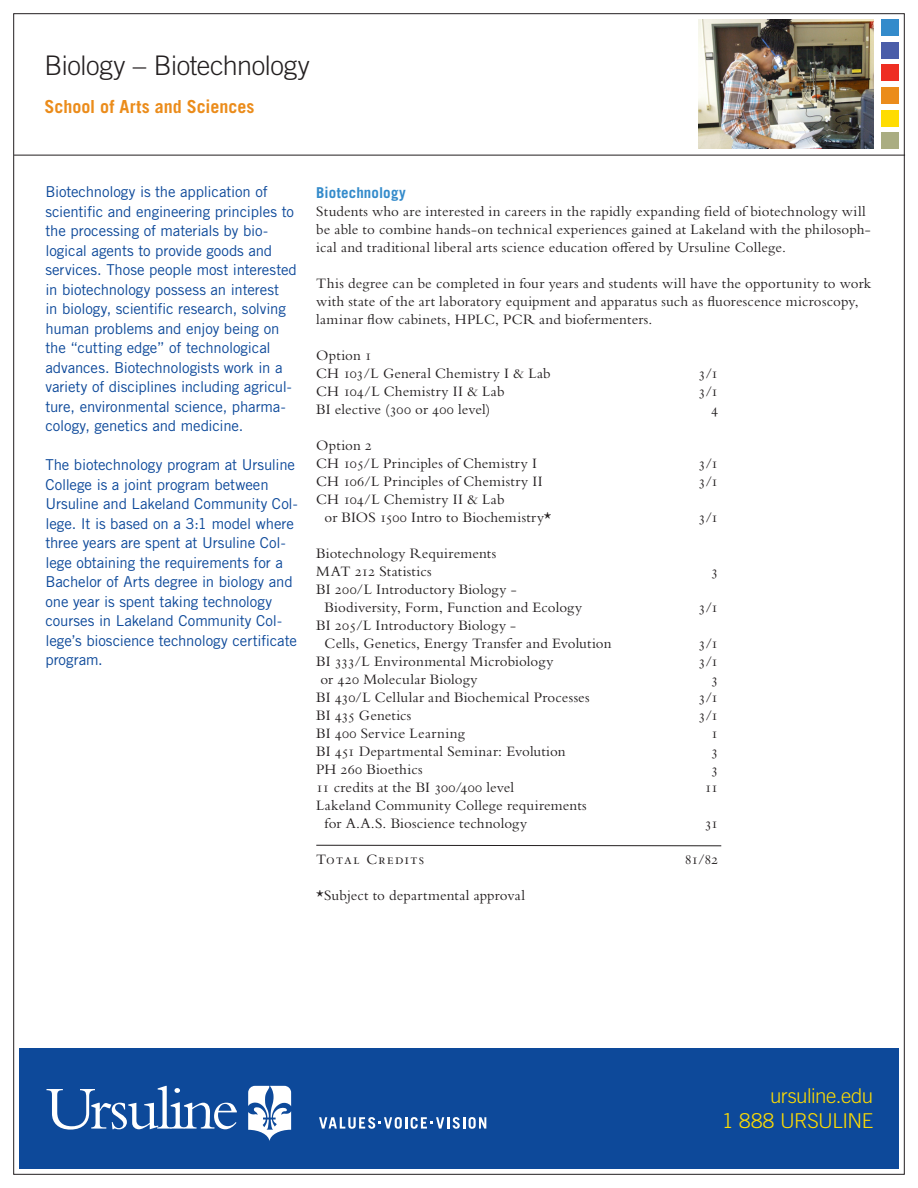
<style>
.page{position:relative;width:918px;height:1188px;background:#fff}
.page>*{position:absolute;margin:0;border:0;box-sizing:border-box;transform-origin:0 0}
.t1{font:300 27px "Trade Gothic LT Std";letter-spacing:-.015em;color:#231f20}
.t2{font:300 20.4px "Trade Gothic LT Std";letter-spacing:-.025em;color:#ffdc01}
.t3{font:700 18px "Trade Gothic LT Std";color:#eb8c1b}
.t4{font:15px/18px "Bembo Std";letter-spacing:.005em;color:#231f20}
.t5{font:15px/19.5px "Trade Gothic LT Std";letter-spacing:-.01em;color:#0d499a}
.t6{font:700 15px "Trade Gothic LT Std";letter-spacing:.005em;color:#348bcb}
.t7{font:15px "Bembo Std";letter-spacing:.09em;color:#231f20}
</style>
<div class="page">
<div style="left:20px;top:1048px;width:879px;height:121px;background:#0d499a"></div>
<svg style="left:248px;top:1086px;width:43px;height:55px"></svg>
<svg style="left:47px;top:1086px;width:190px;height:44px"></svg>
<svg style="left:319px;top:1117px;width:167px;height:12px"></svg>
<hr style="left:14px;top:155px;width:891px;height:1px;background:#231f20">
<div style="left:882px;top:20px;width:17px;height:16px;background:#348bcb"></div>
<div style="left:882px;top:42px;width:17px;height:17px;background:#4a5da9"></div>
<div style="left:882px;top:65px;width:17px;height:16px;background:#ee2e22"></div>
<div style="left:882px;top:87px;width:17px;height:17px;background:#eb8c1b"></div>
<div style="left:882px;top:110px;width:17px;height:16px;background:#ffdc01"></div>
<div style="left:882px;top:132px;width:17px;height:17px;background:#aaad82"></div>
<svg style="left:316px;top:845px;width:406px;height:1px"></svg>
<img style="left:699px;top:20px;width:174px;height:129px">
<p class="t1" style="left:45px;top:50px;width:267px">Biology – Biotechnology</p>
<p class="t3" style="left:45px;top:95px;width:211px">School of Arts and Sciences</p>
<p class="t5" style="left:45px;top:182px;width:253px">Biotechnology is the application of scientific and engineering principles to the processing of materials by bio&shy;logical agents to provide goods and services. Those people most interested in biotechnology possess an interest<br>in biology, scientific research, solving human problems and enjoy being on the “cutting edge” of technological advances. Biotechnologists work in a variety of disciplines including agricul&shy;ture, environmental science, pharma&shy;cology, genetics and medicine.</p>
<p class="t5" style="left:45px;top:455px;width:254px">The biotechnology program at Ursuline College is a joint program between Ursuline and Lakeland Community Col&shy;lege. It is based on a 3:1 model where three years are spent at Ursuline Col&shy;lege obtaining the requirements for a Bachelor of Arts degree in biology and one year is spent taking technology courses in Lakeland Community Col&shy;lege’s bioscience technology certificate program.</p>
<p class="t6" style="left:316px;top:183px;width:91px">Biotechnology</p>
<p class="t4" style="left:316px;top:202px;width:556px">Students who are interested in careers in the rapidly expanding field of biotechnology will be able to combine hands-on technical experiences gained at Lakeland with the philosoph&shy;ical and traditional liberal arts science education offered by Ursuline College.</p>
<p class="t4" style="left:316px;top:274px;width:557px">This degree can be completed in four years and students will have the opportunity to work with state of the art laboratory equipment and apparatus such as fluorescence microscopy, laminar flow cabinets, HPLC, PCR and biofermenters.</p>
<p class="t4" style="left:316px;top:346px;width:57px">Option 1</p>
<p class="t4" style="left:316px;top:364px;width:236px">CH 103/L General Chemistry I &amp; Lab</p>
<p class="t4" style="left:699px;top:364px;width:21px">3/1</p>
<p class="t4" style="left:316px;top:382px;width:190px">CH 104/L Chemistry II &amp; Lab</p>
<p class="t4" style="left:699px;top:382px;width:21px">3/1</p>
<p class="t4" style="left:316px;top:400px;width:176px">BI elective (300 or 400 level)</p>
<p class="t4" style="left:711px;top:400px;width:9px">4</p>
<p class="t4" style="left:316px;top:436px;width:57px">Option 2</p>
<p class="t4" style="left:316px;top:454px;width:222px">CH 105/L Principles of Chemistry I</p>
<p class="t4" style="left:699px;top:454px;width:21px">3/1</p>
<p class="t4" style="left:316px;top:472px;width:228px">CH 106/L Principles of Chemistry II</p>
<p class="t4" style="left:699px;top:472px;width:21px">3/1</p>
<p class="t4" style="left:316px;top:490px;width:190px">CH 104/L Chemistry II &amp; Lab</p>
<p class="t4" style="left:325px;top:508px;width:228px">or BIOS 1500 Intro to Biochemistry*</p>
<p class="t4" style="left:699px;top:508px;width:21px">3/1</p>
<p class="t4" style="left:316px;top:544px;width:182px">Biotechnology Requirements</p>
<p class="t4" style="left:316px;top:562px;width:117px">MAT 212 Statistics</p>
<p class="t4" style="left:711px;top:562px;width:9px">3</p>
<p class="t4" style="left:316px;top:580px;width:202px">BI 200/L Introductory Biology -</p>
<p class="t4" style="left:325px;top:598px;width:259px">Biodiversity, Form, Function and Ecology</p>
<p class="t4" style="left:699px;top:598px;width:21px">3/1</p>
<p class="t4" style="left:316px;top:616px;width:201px">BI 205/L Introductory Biology -</p>
<p class="t4" style="left:325px;top:634px;width:288px">Cells, Genetics, Energy Transfer and Evolution</p>
<p class="t4" style="left:699px;top:634px;width:21px">3/1</p>
<p class="t4" style="left:316px;top:652px;width:239px">BI 333/L Environmental Microbiology</p>
<p class="t4" style="left:699px;top:652px;width:21px">3/1</p>
<p class="t4" style="left:320px;top:670px;width:159px">or 420 Molecular Biology</p>
<p class="t4" style="left:711px;top:670px;width:9px">3</p>
<p class="t4" style="left:316px;top:688px;width:275px">BI 430/L Cellular and Biochemical Processes</p>
<p class="t4" style="left:699px;top:688px;width:21px">3/1</p>
<p class="t4" style="left:316px;top:706px;width:97px">BI 435 Genetics</p>
<p class="t4" style="left:699px;top:706px;width:21px">3/1</p>
<p class="t4" style="left:316px;top:724px;width:150px">BI 400 Service Learning</p>
<p class="t4" style="left:711px;top:724px;width:9px">1</p>
<p class="t4" style="left:316px;top:742px;width:251px">BI 451 Departmental Seminar: Evolution</p>
<p class="t4" style="left:711px;top:742px;width:9px">3</p>
<p class="t4" style="left:316px;top:760px;width:108px">PH 260 Bioethics</p>
<p class="t4" style="left:711px;top:760px;width:9px">3</p>
<p class="t4" style="left:316px;top:778px;width:199px">11 credits at the BI 300/400 level</p>
<p class="t4" style="left:705px;top:778px;width:15px">11</p>
<p class="t4" style="left:316px;top:796px;width:272px">Lakeland Community College requirements</p>
<p class="t4" style="left:325px;top:814px;width:204px">for A.A.S. Bioscience technology</p>
<p class="t4" style="left:705px;top:814px;width:15px">31</p>
<p class="t7" style="left:316px;top:851px;width:110px">Total Credits</p>
<p class="t4" style="left:685px;top:850px;width:35px">81/82</p>
<p class="t4" style="left:316px;top:886px;width:210px">*Subject to departmental approval</p>
<p class="t2" style="left:770px;top:1083px;width:105px">ursuline.edu</p>
<p class="t2" style="left:722px;top:1109px;width:153px">1 888 URSULINE</p>
</div>
